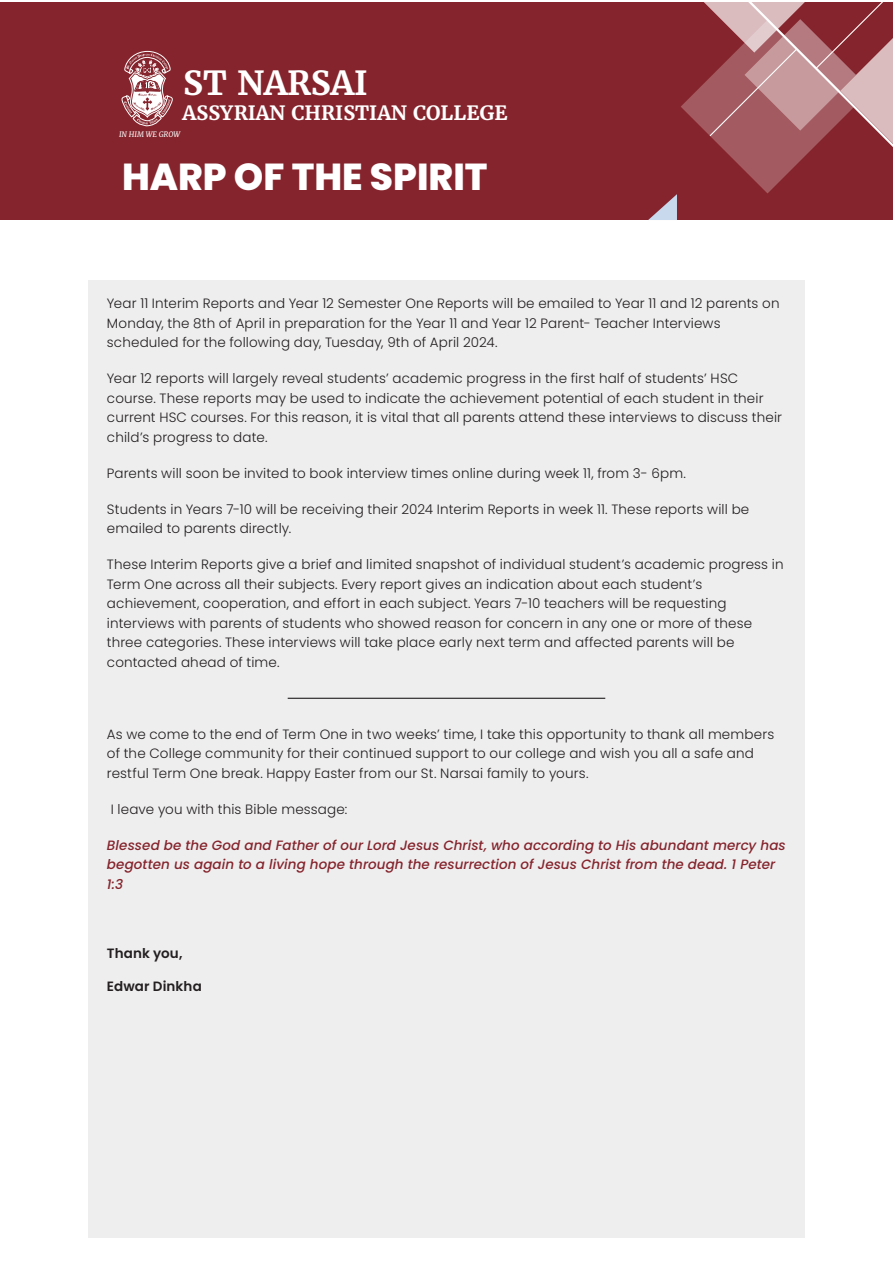
<style>
.page{position:relative;width:893px;height:1263px;background:#fff}
.page>*{position:absolute;margin:0;border:0;box-sizing:border-box;transform-origin:0 0}
.t1{font:800 37.5px "Poppins";color:#fff}
.t2{font:700 33.15px "Merriweather";color:#fff}
.t3{font:700 19.65px "Merriweather";color:#fff}
.t4{font:300 13.5px/19.5px "Poppins";letter-spacing:.01em;color:#231f20}
.t5{font:italic 500 13.5px/19.5px "Poppins";letter-spacing:.005em;color:#85242c}
.t6{font:600 13.5px "Poppins";letter-spacing:.01em;color:#231f20}
.t7{font:italic 7.5px "Merriweather";color:#fff}
</style>
<div class="page">
<div style="left:0;top:2px;width:893px;height:217px;background:#85242c"></div>
<svg style="left:648px;top:2px;width:245px;height:218px"></svg>
<div style="left:89px;top:280px;width:716px;height:958px;background:#eeeeef"></div>
<svg style="left:121px;top:51px;width:52px;height:75px"></svg>
<hr style="left:288px;top:698px;width:317px;height:1px;background:#231f20">
<h2 class="t2" style="left:183px;top:62px;width:186px">ST NARSAI</h2>
<h3 class="t3" style="left:183px;top:101px;width:327px">ASSYRIAN CHRISTIAN COLLEGE</h3>
<p class="t7" style="left:119px;top:129px;width:63px">IN HIM WE GROW</p>
<h1 class="t1" style="left:122px;top:155px;width:367px">HARP OF THE SPIRIT</h1>
<p class="t4" style="left:107px;top:294px;width:674px">Year 11 Interim Reports and Year 12 Semester One Reports will be emailed to Year 11 and 12 parents on<br>Monday, the 8th of April in preparation for the Year 11 and Year 12 Parent- Teacher Interviews scheduled for the following day, Tuesday, 9th of April 2024.</p>
<p class="t4" style="left:107px;top:369px;width:677px">Year 12 reports will largely reveal students’ academic progress in the first half of students’ HSC course. These reports may be used to indicate the achievement potential of each student in their current HSC courses. For this reason, it is vital that all parents attend these interviews to discuss their child’s progress to date.</p>
<p class="t4" style="left:107px;top:463px;width:581px">Parents will soon be invited to book interview times online during week 11, from 3- 6pm.</p>
<p class="t4" style="left:107px;top:499px;width:644px">Students in Years 7-10 will be receiving their 2024 Interim Reports in week 11. These reports will be emailed to parents directly.</p>
<p class="t4" style="left:107px;top:555px;width:678px">These Interim Reports give a brief and limited snapshot of individual student’s academic progress in Term One across all their subjects. Every report gives an indication about each student’s achievement, cooperation, and effort in each subject. Years 7-10 teachers will be requesting interviews with parents of students who showed reason for concern in any one or more of these three categories. These interviews will take place early next term and affected parents will be contacted ahead of time.</p>
<p class="t4" style="left:107px;top:724px;width:669px">As we come to the end of Term One in two weeks’ time, I take this opportunity to thank all members of the College community for their continued support to our college and wish you all a safe and restful Term One break. Happy Easter from our St. Narsai family to yours.</p>
<p class="t4" style="left:111px;top:799px;width:238px">I leave you with this Bible message:</p>
<p class="t5" style="left:107px;top:835px;width:680px">Blessed be the God and Father of our Lord Jesus Christ, who according to His abundant mercy has begotten us again to a living hope through the resurrection of Jesus Christ from the dead. 1 Peter<br>1:3</p>
<p class="t6" style="left:107px;top:945px;width:77px">Thank you,</p>
<p class="t6" style="left:107px;top:978px;width:96px">Edwar Dinkha</p>
</div>
